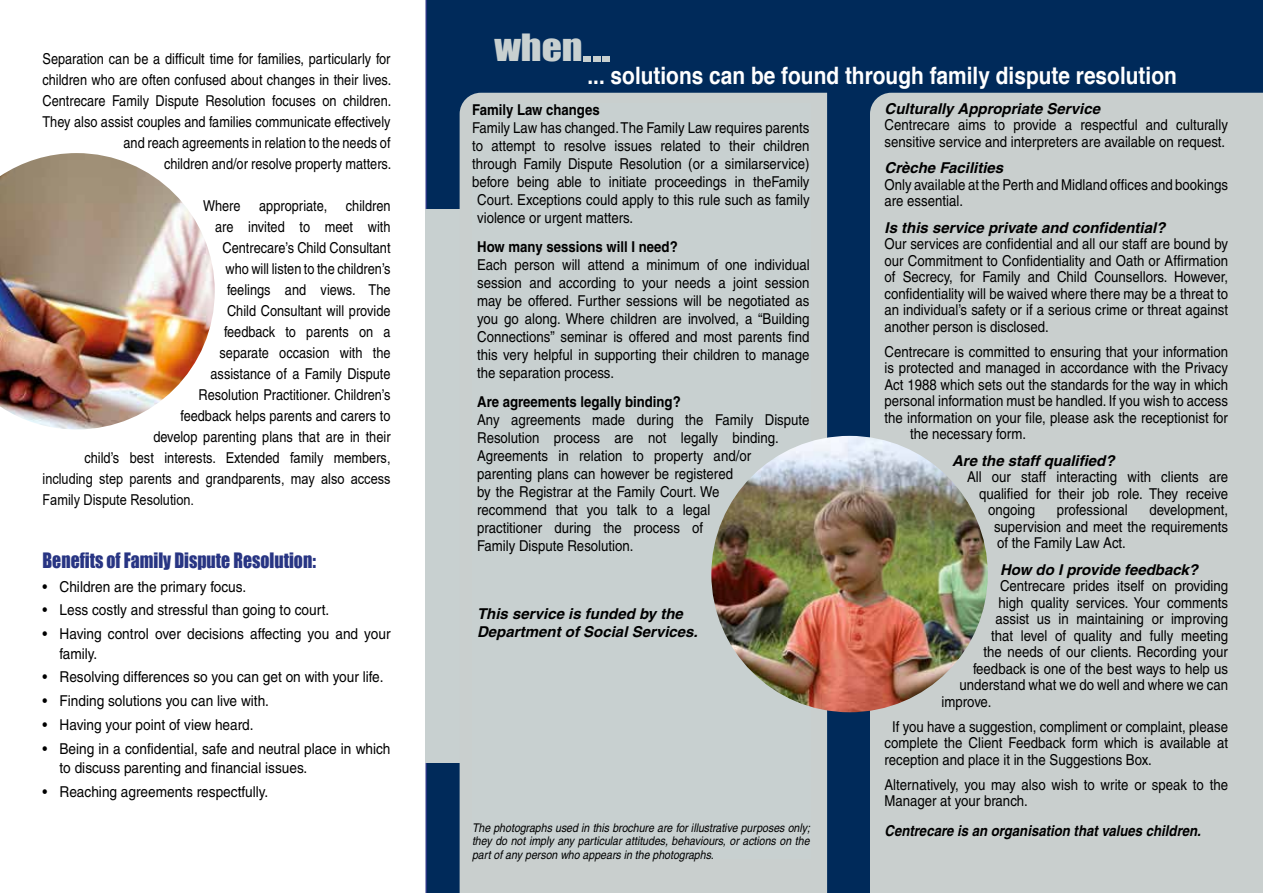
<style>
.page{position:relative;width:1263px;height:893px;background:#fff}
.page>*{position:absolute;margin:0;border:0;box-sizing:border-box;transform-origin:0 0}
.t1{font:34.5px "Impact";color:#c8d0d0;scale:1.15 1}
.t2{font:700 24px "Helvetica";color:#fff;scale:.87 1}
.t3{font:19.5px "Impact";color:#283583;scale:.91 1}
.t4{font:15px/18px "Helvetica";color:#000;scale:.88 1}
.t5{font:15px/21px "Helvetica";color:#000;text-align:right;scale:.85 1}
.t6{font:15px/19.5px "Helvetica";color:#000;scale:.91 1}
.t7{font:italic 700 15px/18px "Helvetica";color:#000}
.t8{font:15px/21px "Arial";color:#000;scale:.85 1}
.t9{font:700 15px "Helvetica CE";color:#000;scale:.88 1}
.t10{font:italic 700 15px "Helvetica";color:#000;scale:.88 1}
.t11{font:italic 12px/13.5px "Helvetica";color:#000;text-align:justify;scale:.88 1}
.s1{font-family:"Arial"}
</style>
<div class="page">
<div style="left:425px;top:0;width:838px;height:893px;background:#002a5a"></div>
<div style="left:425px;top:210px;width:37px;height:553px;background:#c8d0d0"></div>
<div style="left:870px;top:93px;width:393px;height:800px;background:#c9cfce"></div>
<div style="left:460px;top:93px;width:367px;height:800px;background:#c9cfce"></div>
<div style="left:472px;top:103px;width:338px;height:756px;background:#c8d0d0"></div>
<img style="left:711px;top:436px;width:277px;height:276px;border-radius:138px">
<img style="left:0;top:153px;width:215px;height:276px">
<p class="t5" style="left:43px;top:48px;width:412px">Separation can be a difficult time for families, particularly for children who are often confused about changes in their lives.<br>Centrecare Family Dispute Resolution focuses on children.<br>They also assist couples and families communicate effectively and reach agreements in relation to the needs of<br>children and/or resolve property matters.</p>
<p class="t5" style="left:85px;top:195px;width:362px">Where appropriate, children<br>are invited to meet with<br>Centrecare’s Child Consultant<br>who will listen to the children’s<br>feelings and views. The<br>Child Consultant will provide<br>feedback to parents on a<br>separate occasion with the<br>assistance of a Family Dispute<br>Resolution Practitioner. Children’s<br>feedback helps parents and carers to<br>develop parenting plans that are in their<br>child’s best interests. Extended <span class="s1">family members,</span></p>
<p class="t8" style="left:43px;top:468px;width:411px">including step parents and grandparents, may also access<br>Family Dispute Resolution.</p>
<h3 class="t3" style="left:43px;top:545px;width:302px">Benefits of Family Dispute Resolution:</h3>
<p class="t6" style="left:43px;top:577px;width:225px">• Children are the primary focus.</p>
<p class="t6" style="left:43px;top:600px;width:317px">• Less costly and stressful than going to court.</p>
<p class="t6" style="left:60px;top:624px;width:365px;text-indent:-17px">• Having control over decisions affecting you and your family.</p>
<p class="t6" style="left:43px;top:667px;width:376px">• Resolving differences so you can get on with your life.</p>
<p class="t6" style="left:43px;top:691px;width:250px">• Finding solutions you can live with.</p>
<p class="t6" style="left:43px;top:715px;width:234px">• Having your point of view heard.</p>
<p class="t6" style="left:60px;top:739px;width:365px;text-indent:-17px">• Being in a confidential, safe and neutral place in which to discuss parenting and financial issues.</p>
<p class="t6" style="left:43px;top:782px;width:249px">• Reaching agreements respectfully.</p>
<h1 class="t1" style="left:494px;top:21px;width:102px">when...</h1>
<h2 class="t2" style="left:587px;top:61px;width:679px">... solutions can be found through family dispute resolution</h2>
<p class="t9" style="left:472px;top:100px;width:147px">Family Law changes</p>
<p class="t4" style="left:472px;top:118px;width:385px">Family Law has changed. The Family Law requires parents</p>
<p class="t4" style="left:472px;top:136px;width:385px">to attempt to resolve issues related to their children</p>
<p class="t4" style="left:472px;top:154px;width:385px">through Family Dispute Resolution (or a similarservice)</p>
<p class="t4" style="left:472px;top:172px;width:385px">before being able to initiate proceedings in theFamily</p>
<p class="t4" style="left:477px;top:190px;width:379px">Court. Exceptions could apply to this rule such as family</p>
<p class="t4" style="left:477px;top:208px;width:179px">violence or urgent matters.</p>
<p class="t9" style="left:477px;top:238px;width:229px">How many sessions will I need?</p>
<p class="t4" style="left:477px;top:256px;width:379px;text-align:justify">Each person will attend a minimum of one individual session and according to your needs a joint session may be offered. Further sessions will be negotiated as you go along. Where children are involved, a “Building Connections” seminar is offered and most parents find this very helpful in supporting their children to manage the separation process.</p>
<p class="t9" style="left:477px;top:393px;width:233px">Are agreements legally binding?</p>
<p class="t4" style="left:477px;top:411px;width:379px">Any agreements made during the Family Dispute Resolution process are not legally binding.<br>Agreements in relation to property and/or parenting plans can however be registered<br>by the Registrar at the Family Court. We<br>recommend that you talk to a legal<br>practitioner during the process of<br>Family Dispute Resolution.</p>
<p class="t7" style="left:477px;top:604px;width:222px">This service is funded by the<br>Department of Social Services.</p>
<p class="t11" style="left:472px;top:821px;width:386px">The photographs used in this brochure are for illustrative purposes only; they do not imply any particular attitudes, behaviours, or actions on the part of any person who appears in the photographs.</p>
<p class="t7" style="left:884px;top:99px;width:217px">Culturally Appropriate Service</p>
<p class="t4" style="left:884px;top:117px;width:392px;line-height:16.5px">Centrecare aims to provide a respectful and culturally sensitive service and interpreters are available on request.</p>
<p class="t7" style="left:884px;top:159px;width:120px">Crèche Facilities</p>
<p class="t4" style="left:884px;top:176px;width:392px;line-height:16.5px">Only available at the Perth and Midland offices and bookings are essential.</p>
<p class="t7" style="left:884px;top:218px;width:282px">Is this service private and confidential?</p>
<p class="t4" style="left:884px;top:236px;width:392px;line-height:16.5px;text-align:justify">Our services are confidential and all our staff are bound by our Commitment to Confidentiality and Oath or Affirmation of Secrecy, for Family and Child Counsellors. However, confidentiality will be waived where there may be a threat to an individual’s safety or if a serious crime or threat against another person is disclosed.</p>
<p class="t4" style="left:884px;top:343px;width:392px">Centrecare is committed to ensuring that your information</p>
<p class="t4" style="left:884px;top:359px;width:392px">is protected and managed in accordance with the Privacy</p>
<p class="t4" style="left:884px;top:376px;width:392px">Act 1988 which sets out the standards for the way in which</p>
<p class="t4" style="left:884px;top:392px;width:392px">personal information must be handled. If you wish to access</p>
<p class="t4" style="left:884px;top:409px;width:392px">the information on your file, please ask the receptionist for</p>
<p class="t4" style="left:910px;top:425px;width:134px">the necessary form.</p>
<p class="t7" style="left:952px;top:451px;width:164px">Are the staff qualified?</p>
<p class="t4" style="left:967px;top:468px;width:298px">All our staff interacting with clients are</p>
<p class="t4" style="left:979px;top:485px;width:284px">qualified for their job role. They receive</p>
<p class="t4" style="left:988px;top:501px;width:55px">ongoing</p>
<p class="t4" style="left:1057px;top:501px;width:82px">professional</p>
<p class="t4" style="left:994px;top:502px;width:267px;line-height:16.5px;text-align:justify;text-indent:155px">development, supervision and meet the requirements of the Family Law Act.</p>
<p class="t7" style="left:1000px;top:560px;width:199px">How do I provide feedback?</p>
<p class="t4" style="left:1000px;top:577px;width:261px">Centrecare prides itself on providing</p>
<p class="t4" style="left:998px;top:594px;width:262px">high quality services. Your comments</p>
<p class="t4" style="left:995px;top:610px;width:266px">assist us in maintaining or improving</p>
<p class="t4" style="left:991px;top:627px;width:271px">that level of quality and fully meeting</p>
<p class="t4" style="left:983px;top:643px;width:279px">the needs of our clients. Recording your</p>
<p class="t4" style="left:973px;top:660px;width:291px">feedback is one of the best ways to help us</p>
<p class="t4" style="left:959px;top:676px;width:307px">understand what we do well and where we can</p>
<p class="t4" style="left:941px;top:693px;width:58px">improve.</p>
<p class="t4" style="left:884px;top:718px;width:392px;line-height:16.5px;text-align:justify;text-indent:7px">If you have a suggestion, compliment or complaint, please complete the Client Feedback form which is available at reception and place it in the Suggestions Box.</p>
<p class="t4" style="left:884px;top:776px;width:392px;line-height:16.5px">Alternatively, you may also wish to write or speak to the<br>Manager at your branch.</p>
<p class="t10" style="left:884px;top:821px;width:361px">Centrecare is an organisation that values children.</p>
</div>
